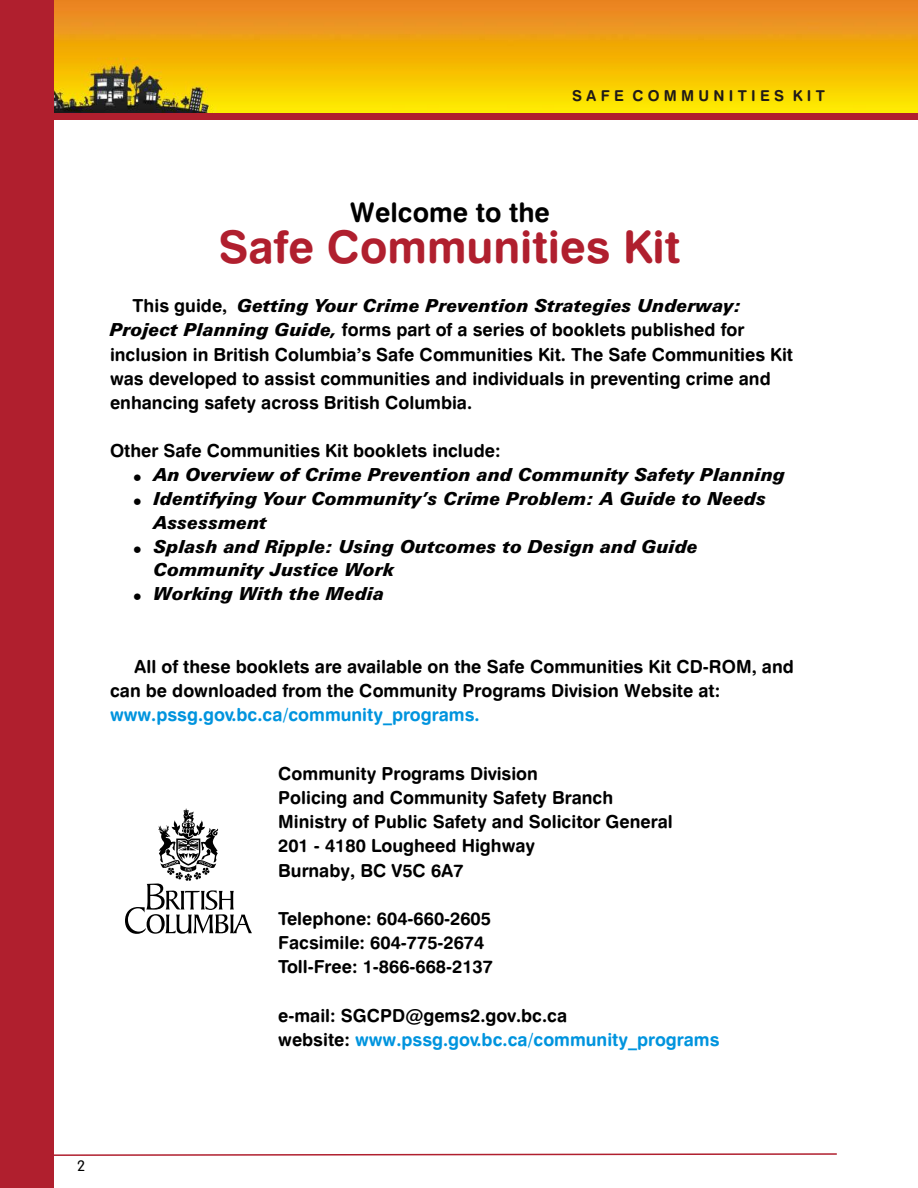
<style>
.page{position:relative;width:918px;height:1188px;background:#fff}
.page>*{position:absolute;margin:0;border:0;box-sizing:border-box;transform-origin:0 0}
.t1{font:45px "Swis 721 Bd Rnd BT";color:#b01f2e}
.t2{font:27px "Swis 721 Bd Rnd BT";color:#000}
.t3{font:18px/24.2px "Swis 721 Bd Rnd BT";color:#000}
.t4{font:italic 18px/23.9px "Zurich Blk BT";color:#000}
.t5{font:18px/24.2px "Swis 721 Bd Rnd BT";color:#0094de}
.t6{font:15px "Swis 721 Bd Rnd BT";letter-spacing:.285em;color:#1f1a17}
.t7{font:15px "VAG Rounded Lt";color:#000}
.s1{font-family:"Swis 721 Bd Rnd BT";font-style:normal}
.s2{font-family:"Zurich Blk BT";font-style:italic}
.s3{color:#000}
</style>
<div class="page">
<img style="left:54px;top:0;width:864px;height:114px">
<div style="left:0;top:0;width:54px;height:1188px;background:#b01f2e"></div>
<div style="left:51px;top:114px;width:867px;height:6px;background:#b01f2e"></div>
<svg style="left:54px;top:1153px;width:783px;height:3px"></svg>
<svg style="left:125px;top:809px;width:127px;height:125px"></svg>
<p class="t6" style="left:572px;top:90px;width:254px">SAFE COMMUNITIES KIT</p>
<h2 class="t2" style="left:350px;top:202px;width:202px">Welcome to the</h2>
<h1 class="t1" style="left:218px;top:229px;width:463px">Safe Communities Kit</h1>
<p class="t4" style="left:133px;top:295px;width:610px"><span class="s1">This guide,</span> Getting Your Crime Prevention Strategies Underway:</p>
<p class="t3" style="left:110px;top:319px;width:685px"><span class="s2">Project Planning Guide,</span> forms part of a series of booklets published for inclusion in British Columbia’s Safe Communities Kit. The Safe Communities Kit was developed to assist communities and individuals in preventing crime and enhancing safety across British Columbia.</p>
<p class="t3" style="left:110px;top:440px;width:392px">Other Safe Communities Kit booklets include:</p>
<p class="t4" style="left:154px;top:464px;width:633px">An Overview of Crime Prevention and Community Safety Planning Identifying Your Community’s Crime Problem: A Guide to Needs Assessment<br>Splash and Ripple: Using Outcomes to Design and Guide Community Justice Work<br>Working With the Media</p>
<p class="t3" style="left:110px;top:656px;width:685px;text-indent:24px">All of these booklets are available on the Safe Communities Kit CD-ROM, and can be downloaded from the Community Programs Division Website at:</p>
<p class="t5" style="left:110px;top:704px;width:371px">www.pssg.gov.bc.ca/community_programs.</p>
<p class="t3" style="left:278px;top:763px;width:396px">Community Programs Division<br>Policing and Community Safety Branch<br>Ministry of Public Safety and Solicitor General<br>201 - 4180 Lougheed Highway<br>Burnaby, BC V5C 6A7</p>
<p class="t3" style="left:278px;top:908px;width:216px">Telephone: 604-660-2605<br>Facsimile: 604-775-2674<br>Toll-Free: 1-866-668-2137</p>
<p class="t5" style="left:278px;top:1005px;width:443px"><span class="s3">e-mail: SGCPD@gems2.gov.bc.ca<br>website:</span> www.pssg.gov.bc.ca/community_programs</p>
<p class="t7" style="left:77px;top:1159px;width:10px">2</p>
</div>
